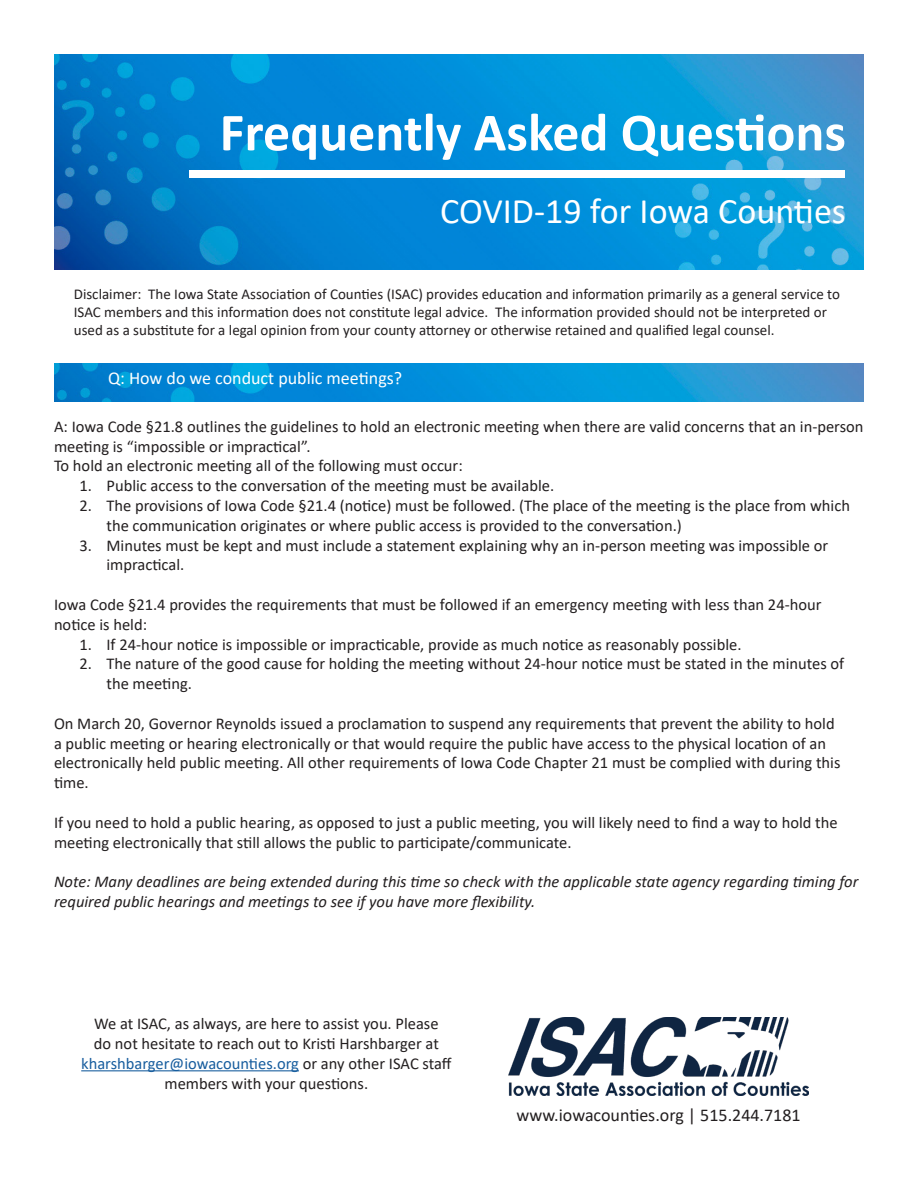
<style>
.page{position:relative;width:918px;height:1188px;background:#fff}
.page>*{position:absolute;margin:0;border:0;box-sizing:border-box;transform-origin:0 0}
.t1{font:700 54px "Calibri";color:#fff}
.t2{font:36px "Calibri";color:#fff}
.t3{font:18px "Calibri";color:#231f20}
.t4{font:18px "Calibri";color:#fff}
.t5{font:16.5px/19.8px "Calibri";color:#231f20}
.t6{font:italic 16.5px/19.8px "Calibri";color:#231f20}
.t7{font:15px/18px "Calibri";color:#231f20}
.s1{color:#175d9e}
</style>
<div class="page">
<img style="left:509px;top:1017px;width:300px;height:79px">
<img style="left:54px;top:54px;width:810px;height:216px">
<div style="left:190px;top:170px;width:655px;height:7px;background:#fff"></div>
<img style="left:54px;top:364px;width:810px;height:37px">
<hr style="left:81px;top:1070px;width:218px;height:1px;background:#175d9e">
<p class="t1" style="left:220px;top:94px;width:628px">Frequently Asked Questions</p>
<p class="t2" style="left:440px;top:186px;width:407px">COVID-19 for Iowa Counties</p>
<p class="t7" style="left:74px;top:285px;width:768px">Disclaimer: The Iowa State Association of Counties (ISAC) provides education and information primarily as a general service to<br>ISAC members and this information does not constitute legal advice. The information provided should not be interpreted or used as a substitute for a legal opinion from your county attorney or otherwise retained and qualified legal counsel.</p>
<p class="t4" style="left:108px;top:366px;width:296px">Q: How do we conduct public meetings?</p>
<p class="t5" style="left:54px;top:416px;width:811px">A: Iowa Code §21.8 outlines the guidelines to hold an electronic meeting when there are valid concerns that an in-person meeting is “impossible or impractical”.</p>
<p class="t5" style="left:54px;top:456px;width:410px">To hold an electronic meeting all of the following must occur:</p>
<p class="t5" style="left:80px;top:475px;width:476px">1. Public access to the conversation of the meeting must be available.</p>
<p class="t5" style="left:106px;top:495px;width:745px;text-indent:-27px">2. The provisions of Iowa Code §21.4 (notice) must be followed. (The place of the meeting is the place from which the communication originates or where public access is provided to the conversation.)</p>
<p class="t5" style="left:106px;top:535px;width:723px;text-indent:-27px">3. Minutes must be kept and must include a statement explaining why an in-person meeting was impossible or impractical.</p>
<p class="t5" style="left:54px;top:594px;width:769px">Iowa Code §21.4 provides the requirements that must be followed if an emergency meeting with less than 24-hour notice is held:</p>
<p class="t5" style="left:80px;top:634px;width:664px">1. If 24-hour notice is impossible or impracticable, provide as much notice as reasonably possible.</p>
<p class="t5" style="left:106px;top:654px;width:739px;text-indent:-27px">2. The nature of the good cause for holding the meeting without 24-hour notice must be stated in the minutes of the meeting.</p>
<p class="t5" style="left:54px;top:713px;width:788px">On March 20, Governor Reynolds issued a proclamation to suspend any requirements that prevent the ability to hold a public meeting or hearing electronically or that would require the public have access to the physical location of an electronically held public meeting. All other requirements of Iowa Code Chapter 21 must be complied with during this time.</p>
<p class="t5" style="left:54px;top:812px;width:785px">If you need to hold a public hearing, as opposed to just a public meeting, you will likely need to find a way to hold the meeting electronically that still allows the public to participate/communicate.</p>
<p class="t6" style="left:54px;top:871px;width:806px">Note: Many deadlines are being extended during this time so check with the applicable state agency regarding timing for required public hearings and meetings to see if you have more flexibility.</p>
<p class="t5" style="left:81px;top:1014px;width:372px;text-align:center">We at ISAC, as always, are here to assist you. Please<br>do not hesitate to reach out to Kristi Harshbarger at <span class="s1">kharshbarger@iowacounties.org</span> or any other ISAC staff members with your questions.</p>
<p class="t3" style="left:517px;top:1102px;width:285px">www.iowacounties.org | 515.244.7181</p>
</div>
